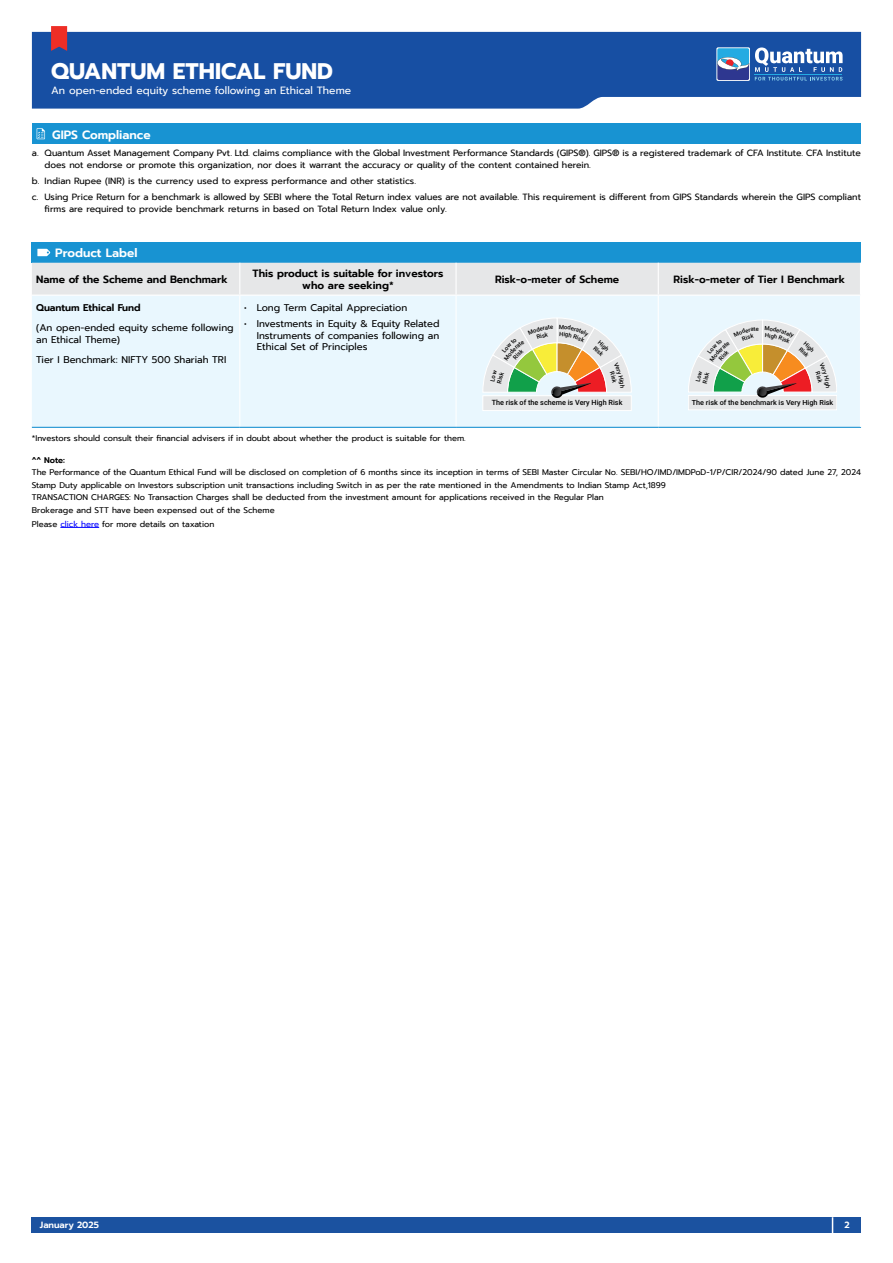
<style>
.page{position:relative;width:893px;height:1263px;background:#fff}
.page>*{position:absolute;margin:0;border:0;box-sizing:border-box;transform-origin:0 0}
.t1{font:700 22.5px "Prompt";color:#fff}
.t2{font:600 12px "Prompt";color:#fff}
.t3{font:600 10.5px/12.6px "Prompt";color:#000;text-align:center}
.t4{font:10.5px "Prompt";color:#fff}
.t5{font:9.75px/11.7px "Prompt";color:#000}
.t6{font:600 9.75px "Prompt";color:#000}
.t7{font:9px/12px "Prompt";color:#000}
.t8{font:600 9px "Prompt";color:#fff}
.t9{font:8.25px/12.5px "Prompt";color:#000}
.t10{font:600 8.25px "Prompt";color:#000}
.t11{font:500 7.2px "Roboto";color:#010101}
.t12{font:500 7.05px "Roboto";color:#010101}
.s1{color:#00f}
</style>
<div class="page">
<div style="left:32px;top:1217px;width:829px;height:16px;background:#1b52a0"></div>
<svg style="left:832px;top:1217px;width:1px;height:16px"></svg>
<svg style="left:32px;top:32px;width:829px;height:77px;fill:#174fa3"></svg>
<svg style="left:51px;top:26px;width:16px;height:25px"></svg>
<div style="left:713px;top:43px;width:134px;height:42px;background:#174fa3"></div>
<svg style="left:716px;top:47px;width:127px;height:34px"></svg>
<div style="left:32px;top:242px;width:829px;height:21px;background:#1893d2"></div>
<svg style="left:37px;top:249px;width:13px;height:7px"></svg>
<div style="left:32px;top:263px;width:828px;height:32px;background:#e6e7e8"></div>
<div style="left:32px;top:296px;width:828px;height:131px;background:#e9f7fe"></div>
<hr style="left:239px;top:263px;width:1px;height:32px;background:#fff">
<hr style="left:455px;top:263px;width:2px;height:32px;background:#fff">
<hr style="left:658px;top:263px;width:1px;height:32px;background:#fff">
<hr style="left:239px;top:296px;width:1px;height:131px;background:#fff">
<hr style="left:455px;top:296px;width:2px;height:131px;background:#fff">
<hr style="left:658px;top:296px;width:1px;height:131px;background:#fff">
<hr style="left:32px;top:427px;width:208px;height:1px;background:#2194d2">
<hr style="left:240px;top:427px;width:216px;height:1px;background:#2194d2">
<hr style="left:456px;top:427px;width:202px;height:1px;background:#2194d2">
<hr style="left:658px;top:427px;width:203px;height:1px;background:#2194d2">
<div style="left:483px;top:396px;width:148px;height:15px;background:#e6e7e8"></div>
<div style="left:483px;top:395px;width:148px;height:16px;border:1px solid #fff"></div>
<div style="left:688px;top:395px;width:149px;height:15px;background:#e6e7e8"></div>
<div style="left:688px;top:395px;width:149px;height:15px;border:1px solid #fff"></div>
<hr style="left:60px;top:527px;width:39px;height:1px;background:#00f">
<div style="left:32px;top:123px;width:829px;height:21px;background:#1893d2"></div>
<svg style="left:37px;top:128px;width:8px;height:11px"></svg>
<svg style="left:483px;top:318px;width:148px;height:80px"></svg>
<svg style="left:688px;top:320px;width:149px;height:78px"></svg>
<h1 class="t1" style="left:51px;top:54px;width:283px">QUANTUM ETHICAL FUND</h1>
<p class="t4" style="left:51px;top:83px;width:302px">An open-ended equity scheme following an Ethical Theme</p>
<h2 class="t2" style="left:52px;top:126px;width:100px">GIPS Compliance</h2>
<p class="t7" style="left:45px;top:146px;width:818px;text-indent:-13px">a. Quantum Asset Management Company Pvt. Ltd. claims compliance with the Global Investment Performance Standards (GIPS®). GIPS® is a registered trademark of CFA Institute. CFA Institute does not endorse or promote this organization, nor does it warrant the accuracy or quality of the content contained herein.</p>
<p class="t7" style="left:32px;top:173px;width:831px;line-height:16.2px">b. Indian Rupee (INR) is the currency used to express performance and other statistics.<br>c. Using Price Return for a benchmark is allowed by SEBI where the Total Return index values are not available. This requirement is different from GIPS Standards wherein the GIPS compliant</p>
<p class="t7" style="left:45px;top:203px;width:404px">firms are required to provide benchmark returns in based on Total Return Index value only.</p>
<h2 class="t2" style="left:55px;top:244px;width:84px">Product Label</h2>
<p class="t3" style="left:36px;top:273px;width:193px">Name of the Scheme and Benchmark</p>
<p class="t3" style="left:253px;top:267px;width:192px">This product is suitable for investors who are seeking*</p>
<p class="t3" style="left:495px;top:273px;width:126px">Risk-o-meter of Scheme</p>
<p class="t3" style="left:674px;top:273px;width:173px">Risk-o-meter of Tier I Benchmark</p>
<p class="t6" style="left:36px;top:300px;width:106px">Quantum Ethical Fund</p>
<p class="t5" style="left:36px;top:322px;width:199px">(An open-ended equity scheme following an Ethical Theme)</p>
<p class="t5" style="left:36px;top:354px;width:192px">Tier I Benchmark: NIFTY 500 Shariah TRI</p>
<p class="t5" style="left:244px;top:302px;width:165px">• Long Term Capital Appreciation</p>
<p class="t5" style="left:257px;top:318px;width:184px;text-align:justify;text-indent:-13px">• Investments in Equity &amp; Equity Related Instruments of companies following an Ethical Set of Principles</p>
<p class="t11" style="left:492px;top:398px;width:132px">The risk of the scheme is Very High Risk</p>
<p class="t12" style="left:692px;top:397px;width:143px">The risk of the benchmark is Very High Risk</p>
<p class="t9" style="left:32px;top:432px;width:435px">*Investors should consult their financial advisers if in doubt about whether the product is suitable for them.</p>
<p class="t10" style="left:32px;top:454px;width:35px">^^ Note:</p>
<p class="t9" style="left:32px;top:466px;width:831px">The Performance of the Quantum Ethical Fund will be disclosed on completion of 6 months since its inception in terms of SEBI Master Circular No. SEBI/HO/IMD/IMDPoD-1/P/CIR/2024/90 dated June 27, 2024<br>Stamp Duty applicable on Investors subscription unit transactions including Switch in as per the rate mentioned in the Amendments to Indian Stamp Act,1899<br>TRANSACTION CHARGES: No Transaction Charges shall be deducted from the investment amount for applications received in the Regular Plan<br>Brokerage and STT have been expensed out of the Scheme</p>
<p class="t9" style="left:32px;top:518px;width:184px">Please <span class="s1">click here</span> for more details on taxation</p>
<p class="t8" style="left:40px;top:1218px;width:61px">January 2025</p>
<p class="t8" style="left:844px;top:1218px;width:7px">2</p>
</div>
